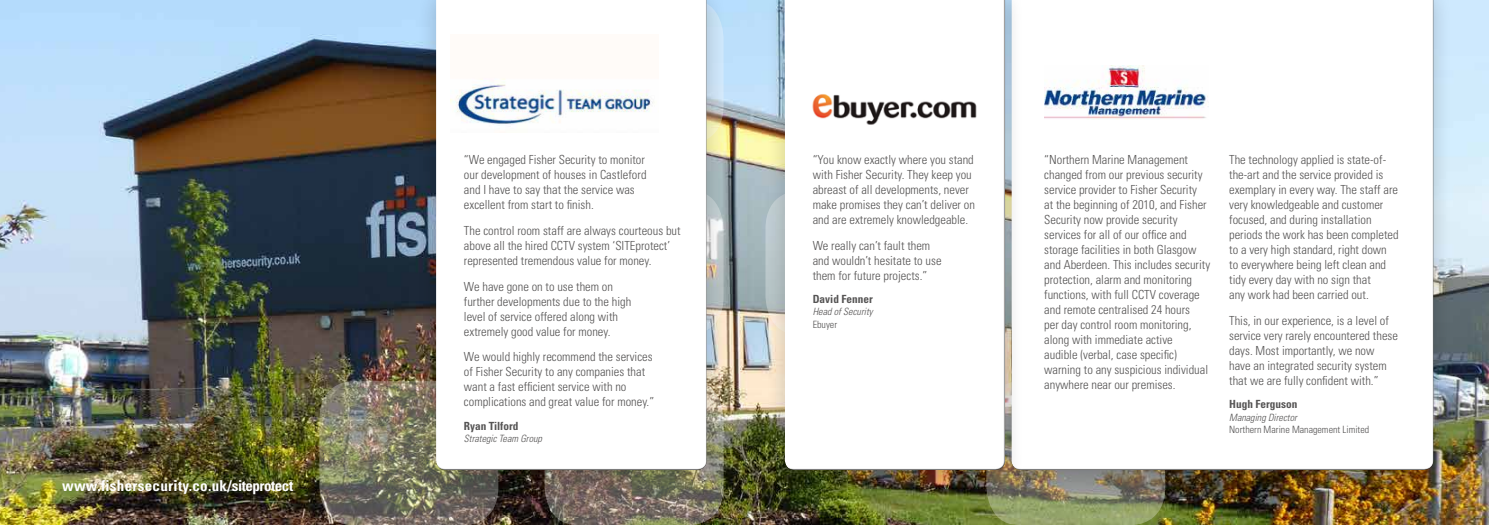
<style>
.page{position:relative;width:1489px;height:525px;background:#fff}
.page>*{position:absolute;margin:0;border:0;box-sizing:border-box;transform-origin:0 0}
.t1{font:700 condensed 15px "Univers";letter-spacing:.02em;color:#fff}
.t2{font:300 condensed 12.5px/15px "Univers";color:#555454}
.t3{font:700 condensed 11.25px "Univers";color:#555454}
.t4{font:italic 300 condensed 10px "Univers";color:#555454}
.t5{font:300 condensed 10px "Univers";color:#555454}
</style>
<div class="page">
<img style="left:0;top:0;width:1488px;height:524px">
<img style="left:319px;top:381px;width:179px;height:143px">
<img style="left:544px;top:498px;width:179px;height:26px">
<svg style="left:986px;top:498px;width:179px;height:26px;background:#8c9963"></svg>
<div style="left:416px;top:0;width:310px;height:498px;background:#000;opacity:.2"></div>
<div style="left:435px;top:0;width:271px;height:470px;background:#fff"></div>
<img style="left:450px;top:78px;width:204px;height:47px">
<div style="left:991px;top:0;width:462px;height:498px;background:#000;opacity:.2"></div>
<div style="left:1010px;top:0;width:423px;height:470px;background:#fff"></div>
<div style="left:764px;top:0;width:261px;height:498px;background:#000;opacity:.2"></div>
<div style="left:784px;top:0;width:221px;height:470px;background:#fff"></div>
<img style="left:812px;top:94px;width:165px;height:31px">
<img style="left:1044px;top:66px;width:164px;height:53px">
<p class="t1" style="left:62px;top:476px;width:233px">www.fishersecurity.co.uk/siteprotect</p>
<p class="t2" style="left:464px;top:152px;width:184px">“We engaged Fisher Security to monitor our development of houses in Castleford and I have to say that the service was excellent from start to finish.</p>
<p class="t2" style="left:464px;top:223px;width:218px">The control room staff are always courteous but above all the hired CCTV system ‘SITEprotect’ represented tremendous value for money.</p>
<p class="t2" style="left:464px;top:278px;width:169px">We have gone on to use them on further developments due to the high level of service offered along with extremely good value for money.</p>
<p class="t2" style="left:464px;top:349px;width:192px">We would highly recommend the services of Fisher Security to any companies that want a fast efficient service with no complications and great value for money.”</p>
<p class="t3" style="left:464px;top:418px;width:56px">Ryan Tilford</p>
<p class="t4" style="left:464px;top:432px;width:80px">Strategic Team Group</p>
<p class="t2" style="left:812px;top:152px;width:164px">“You know exactly where you stand with Fisher Security. They keep you abreast of all developments, never make promises they can’t deliver on and are extremely knowledgeable.</p>
<p class="t2" style="left:812px;top:238px;width:130px">We really can’t fault them and wouldn’t hesitate to use them for future projects.”</p>
<p class="t3" style="left:812px;top:292px;width:61px">David Fenner</p>
<p class="t4" style="left:812px;top:306px;width:61px">Head of Security</p>
<p class="t5" style="left:812px;top:318px;width:26px">Ebuyer</p>
<p class="t2" style="left:1044px;top:152px;width:167px">“Northern Marine Management changed from our previous security service provider to Fisher Security<br>at the beginning of 2010, and Fisher Security now provide security services for all of our office and storage facilities in both Glasgow and Aberdeen. This includes security protection, alarm and monitoring functions, with full CCTV coverage and remote centralised 24 hours<br>per day control room monitoring, along with immediate active<br>audible (verbal, case specific) warning to any suspicious individual anywhere near our premises.</p>
<p class="t2" style="left:1229px;top:152px;width:171px">The technology applied is state-of&shy;the-art and the service provided is exemplary in every way. The staff are very knowledgeable and customer focused, and during installation periods the work has been completed to a very high standard, right down to everywhere being left clean and tidy every day with no sign that<br>any work had been carried out.</p>
<p class="t2" style="left:1229px;top:313px;width:170px">This, in our experience, is a level of service very rarely encountered these days. Most importantly, we now have an integrated security system that we are fully confident with.”</p>
<p class="t3" style="left:1229px;top:397px;width:70px">Hugh Ferguson</p>
<p class="t4" style="left:1229px;top:411px;width:69px">Managing Director</p>
<p class="t5" style="left:1229px;top:423px;width:141px">Northern Marine Management Limited</p>
</div>
